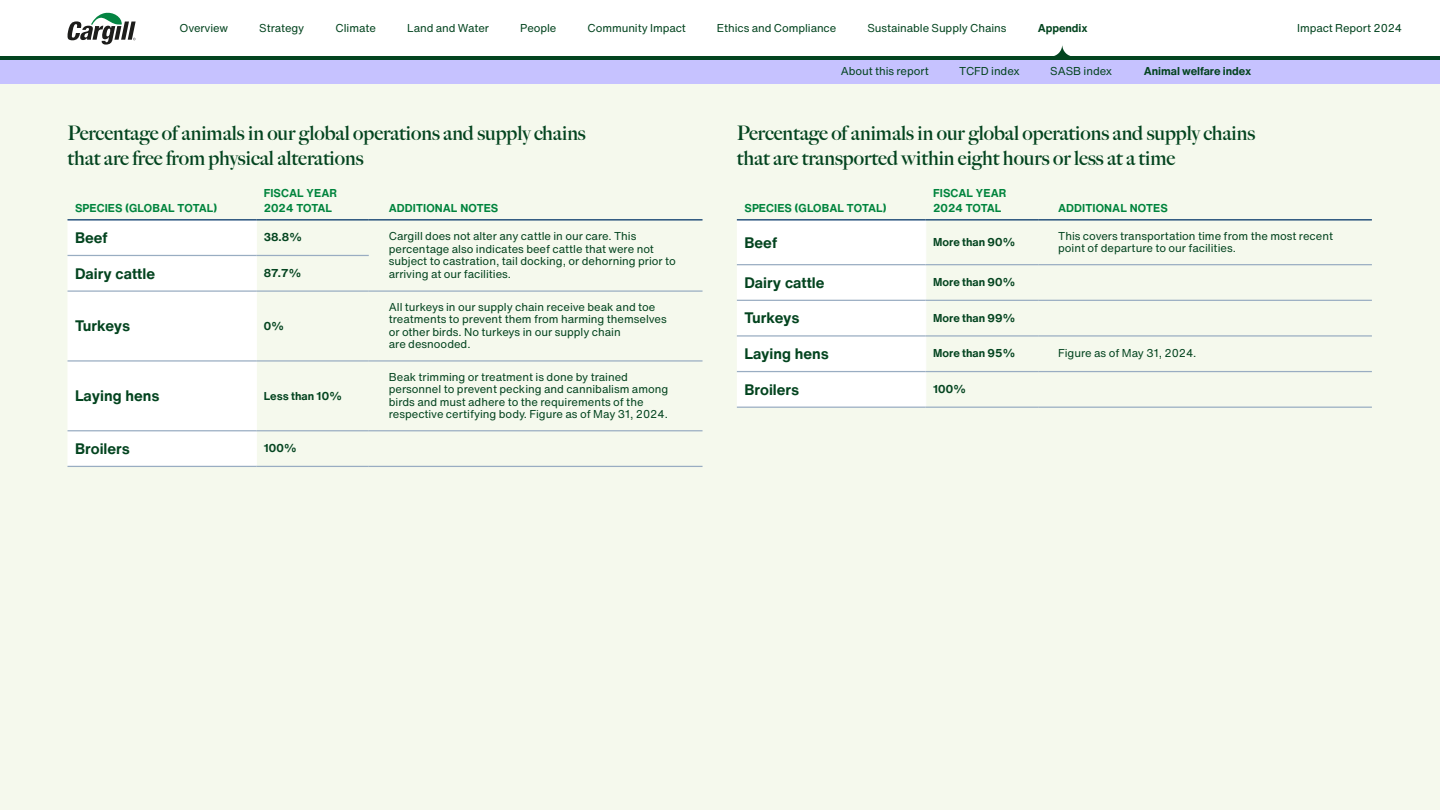
<style>
.page{position:relative;width:1440px;height:810px;background:#f5f9ed}
.page>*{position:absolute;margin:0;border:0;box-sizing:border-box;transform-origin:0 0}
.Sidebar_H1__new_brand{font:700 20px/25px "Big Caslon FB";color:#03441f}
.Table_Header_Col_1__B___new_brand{font:700 15px "Helvetica Now Text";color:#03441f}
.Table_Body__left_align__B___new_brand{font:11.25px/12.5px "Helvetica Now Text";color:#03441f}
.Table_Header_1__B___new_brand{font:700 11.25px/15px "Helvetica Now Text";letter-spacing:.01em;color:#00843d}
.Table_Body__left_align__B___new_brand-2{font:700 11.25px "Helvetica Now Text";color:#03441f}
</style>
<div class="page">
<div style="left:68px;top:220px;width:188px;height:246px;background:#fff"></div>
<hr style="left:256px;top:220px;width:1px;height:35px;background:#fff">
<hr style="left:256px;top:256px;width:1px;height:34px;background:#fff">
<hr style="left:256px;top:292px;width:1px;height:68px;background:#fff">
<hr style="left:256px;top:362px;width:1px;height:68px;background:#fff">
<hr style="left:256px;top:431px;width:1px;height:35px;background:#fff">
<hr style="left:68px;top:219px;width:188px;height:1px;background:#036">
<hr style="left:256px;top:219px;width:113px;height:1px;background:#036">
<hr style="left:369px;top:219px;width:334px;height:1px;background:#036">
<hr style="left:68px;top:255px;width:188px;height:1px;background:#99adc2">
<hr style="left:256px;top:255px;width:113px;height:1px;background:#99adc2">
<hr style="left:68px;top:290px;width:188px;height:2px;background:#99adc2">
<hr style="left:68px;top:360px;width:188px;height:2px;background:#99adc2">
<hr style="left:68px;top:430px;width:188px;height:1px;background:#99adc2">
<hr style="left:68px;top:466px;width:188px;height:1px;background:#99adc2">
<hr style="left:256px;top:290px;width:113px;height:2px;background:#99adc2">
<hr style="left:256px;top:430px;width:113px;height:1px;background:#99adc2">
<hr style="left:256px;top:466px;width:113px;height:1px;background:#99adc2">
<hr style="left:369px;top:290px;width:334px;height:2px;background:#99adc2">
<hr style="left:369px;top:360px;width:334px;height:2px;background:#99adc2">
<hr style="left:369px;top:430px;width:334px;height:1px;background:#99adc2">
<hr style="left:369px;top:466px;width:334px;height:1px;background:#99adc2">
<hr style="left:256px;top:360px;width:113px;height:2px;background:#99adc2">
<div style="left:737px;top:220px;width:188px;height:187px;background:#fff"></div>
<hr style="left:925px;top:220px;width:1px;height:44px;background:#fff">
<hr style="left:925px;top:265px;width:1px;height:35px;background:#fff">
<hr style="left:925px;top:301px;width:1px;height:34px;background:#fff">
<hr style="left:925px;top:337px;width:1px;height:34px;background:#fff">
<hr style="left:925px;top:372px;width:1px;height:35px;background:#fff">
<hr style="left:737px;top:219px;width:189px;height:1px;background:#036">
<hr style="left:926px;top:219px;width:112px;height:1px;background:#036">
<hr style="left:1038px;top:219px;width:334px;height:1px;background:#036">
<hr style="left:737px;top:264px;width:189px;height:1px;background:#99adc2">
<hr style="left:926px;top:264px;width:112px;height:1px;background:#99adc2">
<hr style="left:1038px;top:264px;width:334px;height:1px;background:#99adc2">
<hr style="left:737px;top:300px;width:189px;height:1px;background:#99adc2">
<hr style="left:737px;top:335px;width:189px;height:2px;background:#99adc2">
<hr style="left:737px;top:371px;width:189px;height:1px;background:#99adc2">
<hr style="left:737px;top:407px;width:189px;height:1px;background:#99adc2">
<hr style="left:926px;top:300px;width:112px;height:1px;background:#99adc2">
<hr style="left:926px;top:371px;width:112px;height:1px;background:#99adc2">
<hr style="left:926px;top:407px;width:112px;height:1px;background:#99adc2">
<hr style="left:1038px;top:300px;width:334px;height:1px;background:#99adc2">
<hr style="left:1038px;top:335px;width:334px;height:2px;background:#99adc2">
<hr style="left:1038px;top:371px;width:334px;height:1px;background:#99adc2">
<hr style="left:1038px;top:407px;width:334px;height:1px;background:#99adc2">
<hr style="left:926px;top:335px;width:112px;height:2px;background:#99adc2">
<div style="left:0;top:0;width:1440px;height:57px;background:#fff"></div>
<svg style="left:1051px;top:45px;width:23px;height:12px"></svg>
<svg style="left:68px;top:13px;width:68px;height:32px"></svg>
<div style="left:0;top:58px;width:1440px;height:26px;background:#c6c2ff"></div>
<hr style="left:0;top:57px;width:1440px;height:3px;background:#03441f">
<p class="Table_Body__left_align__B___new_brand" style="left:179px;top:22px;width:50px">Overview</p>
<p class="Table_Body__left_align__B___new_brand" style="left:259px;top:22px;width:47px">Strategy</p>
<p class="Table_Body__left_align__B___new_brand" style="left:336px;top:22px;width:42px">Climate</p>
<p class="Table_Body__left_align__B___new_brand" style="left:407px;top:22px;width:83px">Land and Water</p>
<p class="Table_Body__left_align__B___new_brand" style="left:520px;top:22px;width:38px">People</p>
<p class="Table_Body__left_align__B___new_brand" style="left:588px;top:22px;width:100px">Community Impact</p>
<p class="Table_Body__left_align__B___new_brand" style="left:717px;top:22px;width:121px">Ethics and Compliance</p>
<p class="Table_Body__left_align__B___new_brand" style="left:867px;top:22px;width:141px">Sustainable Supply Chains</p>
<p class="Table_Body__left_align__B___new_brand-2" style="left:1038px;top:20px;width:51px">Appendix</p>
<p class="Table_Body__left_align__B___new_brand" style="left:1297px;top:22px;width:107px">Impact Report 2024</p>
<p class="Table_Body__left_align__B___new_brand" style="left:841px;top:65px;width:89px">About this report</p>
<p class="Table_Body__left_align__B___new_brand" style="left:959px;top:65px;width:62px">TCFD index</p>
<p class="Table_Body__left_align__B___new_brand" style="left:1050px;top:65px;width:63px">SASB index</p>
<p class="Table_Body__left_align__B___new_brand-2" style="left:1144px;top:64px;width:109px">Animal welfare index</p>
<p class="Sidebar_H1__new_brand" style="left:68px;top:121px;width:520px">Percentage of animals in our global operations and supply chains that are free from physical alterations</p>
<p class="Table_Header_1__B___new_brand" style="left:75px;top:201px;width:143px">SPECIES (GLOBAL TOTAL)</p>
<p class="Table_Header_1__B___new_brand" style="left:264px;top:186px;width:75px">FISCAL YEAR<br>2024 TOTAL</p>
<p class="Table_Header_1__B___new_brand" style="left:389px;top:201px;width:111px">ADDITIONAL NOTES</p>
<p class="Table_Header_Col_1__B___new_brand" style="left:75px;top:228px;width:34px">Beef</p>
<p class="Table_Body__left_align__B___new_brand-2" style="left:264px;top:230px;width:40px">38.8%</p>
<p class="Table_Body__left_align__B___new_brand" style="left:389px;top:230px;width:289px">Cargill does not alter any cattle in our care. This percentage also indicates beef cattle that were not subject to castration, tail docking, or dehorning prior to</p>
<p class="Table_Header_Col_1__B___new_brand" style="left:75px;top:263px;width:82px">Dairy cattle</p>
<p class="Table_Body__left_align__B___new_brand-2" style="left:264px;top:265px;width:39px">87.7%</p>
<p class="Table_Body__left_align__B___new_brand" style="left:389px;top:268px;width:124px">arriving at our facilities.</p>
<p class="Table_Header_Col_1__B___new_brand" style="left:75px;top:316px;width:57px">Turkeys</p>
<p class="Table_Body__left_align__B___new_brand-2" style="left:264px;top:318px;width:22px">0%</p>
<p class="Table_Body__left_align__B___new_brand" style="left:389px;top:301px;width:279px">All turkeys in our supply chain receive beak and toe treatments to prevent them from harming themselves or other birds. No turkeys in our supply chain<br>are desnooded.</p>
<p class="Table_Header_Col_1__B___new_brand" style="left:75px;top:386px;width:86px">Laying hens</p>
<p class="Table_Body__left_align__B___new_brand-2" style="left:264px;top:388px;width:80px">Less than 10%</p>
<p class="Table_Header_Col_1__B___new_brand" style="left:75px;top:438px;width:57px">Broilers</p>
<p class="Table_Body__left_align__B___new_brand-2" style="left:264px;top:441px;width:35px">100%</p>
<p class="Table_Body__left_align__B___new_brand" style="left:389px;top:371px;width:281px">Beak trimming or treatment is done by trained personnel to prevent pecking and cannibalism among birds and must adhere to the requirements of the respective certifying body. Figure as of May 31, 2024.</p>
<p class="Sidebar_H1__new_brand" style="left:737px;top:121px;width:520px">Percentage of animals in our global operations and supply chains that are transported within eight hours or less at a time</p>
<p class="Table_Header_1__B___new_brand" style="left:744px;top:201px;width:143px">SPECIES (GLOBAL TOTAL)</p>
<p class="Table_Header_1__B___new_brand" style="left:933px;top:186px;width:75px">FISCAL YEAR<br>2024 TOTAL</p>
<p class="Table_Header_1__B___new_brand" style="left:1058px;top:201px;width:111px">ADDITIONAL NOTES</p>
<p class="Table_Header_Col_1__B___new_brand" style="left:744px;top:232px;width:34px">Beef</p>
<p class="Table_Body__left_align__B___new_brand-2" style="left:933px;top:234px;width:84px">More than 90%</p>
<p class="Table_Body__left_align__B___new_brand" style="left:1058px;top:229px;width:276px">This covers transportation time from the most recent point of departure to our facilities.</p>
<p class="Table_Header_Col_1__B___new_brand" style="left:744px;top:272px;width:82px">Dairy cattle</p>
<p class="Table_Body__left_align__B___new_brand-2" style="left:933px;top:275px;width:84px">More than 90%</p>
<p class="Table_Header_Col_1__B___new_brand" style="left:744px;top:308px;width:57px">Turkeys</p>
<p class="Table_Body__left_align__B___new_brand-2" style="left:933px;top:310px;width:84px">More than 99%</p>
<p class="Table_Header_Col_1__B___new_brand" style="left:744px;top:344px;width:86px">Laying hens</p>
<p class="Table_Body__left_align__B___new_brand-2" style="left:933px;top:346px;width:84px">More than 95%</p>
<p class="Table_Body__left_align__B___new_brand" style="left:1058px;top:347px;width:140px">Figure as of May 31, 2024.</p>
<p class="Table_Header_Col_1__B___new_brand" style="left:744px;top:379px;width:57px">Broilers</p>
<p class="Table_Body__left_align__B___new_brand-2" style="left:933px;top:381px;width:35px">100%</p>
</div>
